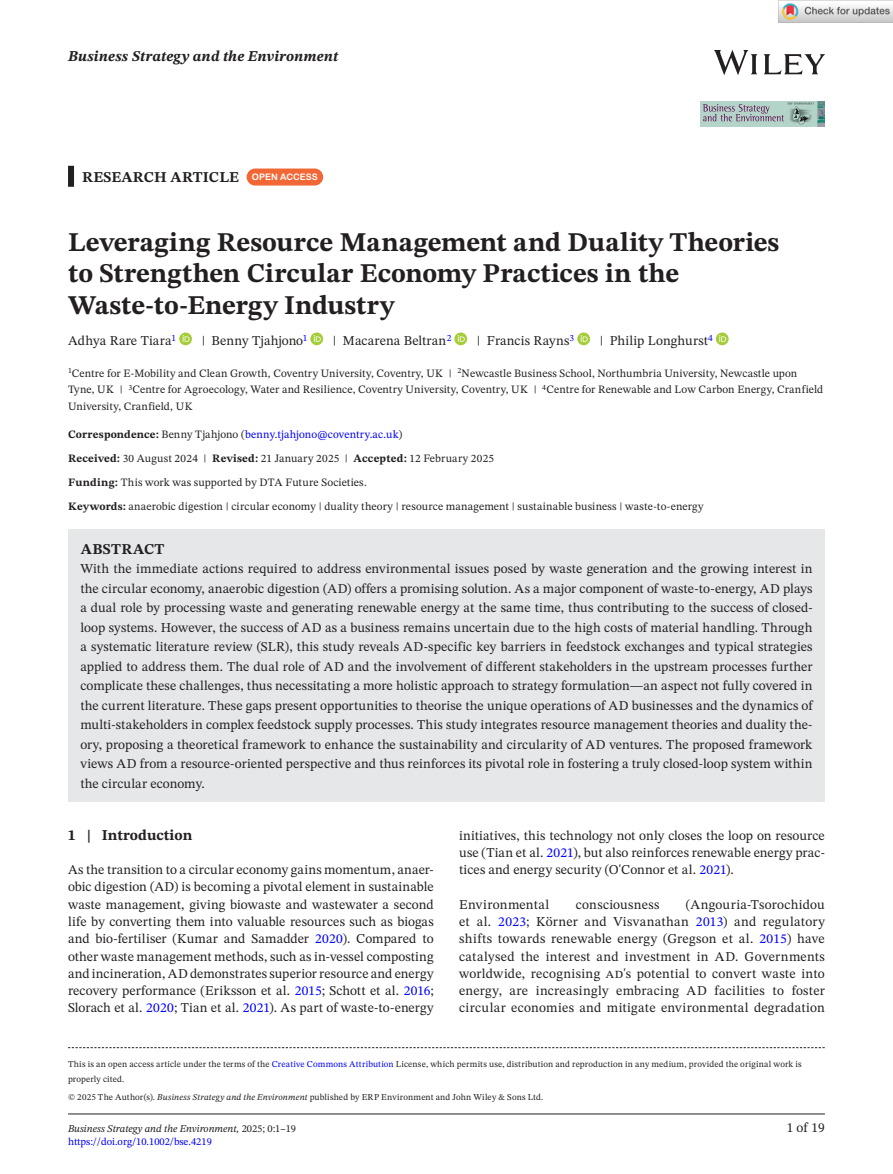
<style>
.page{position:relative;width:893px;height:1174px;background:#fff}
.page>*{position:absolute;margin:0;border:0;box-sizing:border-box;transform-origin:0 0}
.t1{font:700 27px/31.5px "STIX Two Text";color:#231f20}
.t2{font:700 15px "STIX Two Text";letter-spacing:.01em;color:#231f20}
.t3{font:italic 700 15px "STIX Two Text";letter-spacing:.01em;color:#231f20}
.t4{font:13.5px/17.2px "STIX Two Text";letter-spacing:.01em;color:#231f20;text-align:justify}
.t5{font:11.25px/16.5px "STIX Two Text";letter-spacing:.01em;color:#231f20}
.t6{font:italic 10.5px/12.6px "STIX Two Text";color:#231f20}
.t7{font:9px/15px "STIX Two Text";letter-spacing:.02em;color:#231f20}
.s1{font-family:"Arial Rounded MT Bold";font-weight:400;font-size:9px;color:#fff}
.s2{font-weight:700}
.s3{color:#00f}
.s4{font-style:italic}
.s5{font-style:normal}
.s6{font-style:normal;color:#00f}
</style>
<div class="page">
<hr style="left:68px;top:1113px;width:757px;height:1px;background:#231f20">
<img style="left:714px;top:51px;width:111px;height:23px">
<img style="left:700px;top:101px;width:125px;height:25px">
<svg style="left:703px;top:102px;width:111px;height:19px;background:#a1b1b0"></svg>
<div style="left:68px;top:166px;width:6px;height:21px;background:#231f20"></div>
<div style="left:68px;top:529px;width:757px;height:42px;background:#e6e7e9"></div>
<div style="left:68px;top:548px;width:757px;height:253px;background:#e6e7e9"></div>
<div style="left:247px;top:168px;width:76px;height:17px;background:#f16736;border-radius:9px"></div>
<svg style="left:179px;top:332px;width:13px;height:13px"></svg>
<svg style="left:183px;top:335px;width:7px;height:7px"></svg>
<svg style="left:310px;top:332px;width:13px;height:13px"></svg>
<svg style="left:314px;top:335px;width:7px;height:7px"></svg>
<svg style="left:454px;top:332px;width:13px;height:13px"></svg>
<svg style="left:458px;top:335px;width:7px;height:7px"></svg>
<svg style="left:577px;top:332px;width:13px;height:13px"></svg>
<svg style="left:581px;top:335px;width:7px;height:7px"></svg>
<svg style="left:716px;top:332px;width:13px;height:13px"></svg>
<svg style="left:719px;top:335px;width:7px;height:7px"></svg>
<svg style="left:68px;top:1047px;width:757px;height:1px"></svg>
<img style="left:779px;top:0;width:114px;height:23px">
<p class="t3" style="left:68px;top:46px;width:272px">Business Strategy and the Environment</p>
<p class="t2" style="left:82px;top:166px;width:237px">RESEARCH ARTICLE <span class="s1">OPEN ACCESS</span></p>
<h1 class="t1" style="left:68px;top:227px;width:713px">Leveraging Resource Management and Duality Theories to Strengthen Circular Economy Practices in the<br>Waste-to-Energy Industry</h1>
<p class="t4" style="left:68px;top:332px;width:110px">Adhya Rare Tiara<sup>1</sup></p>
<p class="t4" style="left:202px;top:332px;width:107px">| Benny Tjahjono<sup>1</sup></p>
<p class="t4" style="left:333px;top:332px;width:120px">| Macarena Beltran<sup>2</sup></p>
<p class="t4" style="left:477px;top:332px;width:99px">| Francis Rayns<sup>3</sup></p>
<p class="t4" style="left:600px;top:332px;width:115px">| Philip Longhurst<sup>4</sup></p>
<p class="t5" style="left:68px;top:365px;width:757px"><sup>1</sup>Centre for E-Mobility and Clean Growth, Coventry University, Coventry, UK | <sup>2</sup>Newcastle Business School, Northumbria University, Newcastle upon<br>Tyne, UK | <sup>3</sup>Centre for Agroecology, Water and Resilience, Coventry University, Coventry, UK | <sup>4</sup>Centre for Renewable and Low Carbon Energy, Cranfield<br>University, Cranfield, UK</p>
<p class="t5" style="left:68px;top:422px;width:427px;line-height:24px"><span class="s2">Correspondence:</span> Benny Tjahjono (<span class="s3">benny.tjahjono@coventry.ac.uk</span>)<br><span class="s2">Received:</span> 30 August 2024 | <span class="s2">Revised:</span> 21 January 2025 | <span class="s2">Accepted:</span> 12 February 2025<br><span class="s2">Funding:</span> This work was supported by DTA Future Societies.</p>
<p class="t5" style="left:68px;top:498px;width:637px"><span class="s2">Keywords:</span> anaerobic digestion | circular economy | duality theory | resource management | sustainable business | waste-to-energy</p>
<p class="t2" style="left:81px;top:538px;width:85px">ABSTRACT</p>
<p class="t4" style="left:80px;top:559px;width:734px;line-height:19.5px">With the immediate actions required to address environmental issues posed by waste generation and the growing interest in the circular economy, anaerobic digestion (AD) offers a promising solution. As a major component of waste-to-energy, AD plays a dual role by processing waste and generating renewable energy at the same time, thus contributing to the success of closed&shy;loop systems. However, the success of AD as a business remains uncertain due to the high costs of material handling. Through a systematic literature review (SLR), this study reveals AD-specific key barriers in feedstock exchanges and typical strategies applied to address them. The dual role of AD and the involvement of different stakeholders in the upstream processes further complicate these challenges, thus necessitating a more holistic approach to strategy formulation—an aspect not fully covered in the current literature. These gaps present opportunities to theorise the unique operations of AD businesses and the dynamics of multi-stakeholders in complex feedstock supply processes. This study integrates resource management theories and duality the&shy;ory, proposing a theoretical framework to enhance the sustainability and circularity of AD ventures. The proposed framework views AD from a resource-oriented perspective and thus reinforces its pivotal role in fostering a truly closed-loop system within the circular economy.</p>
<p class="t2" style="left:68px;top:824px;width:126px">1 | Introduction</p>
<p class="t4" style="left:68px;top:861px;width:367px">As the transition to a circular economy gains momentum, anaer&shy;obic digestion (AD) is becoming a pivotal element in sustainable waste management, giving biowaste and wastewater a second life by converting them into valuable resources such as biogas and bio-fertiliser (Kumar and Samadder <span class="s3">2020</span>). Compared to other waste management methods, such as in-vessel composting and incineration, AD demonstrates superior resource and energy recovery performance (Eriksson et al. <span class="s3">2015</span>; Schott et al. <span class="s3">2016</span>; Slorach et al. <span class="s3">2020</span>; Tian et al. <span class="s3">2021</span>). As part of waste-to-energy</p>
<p class="t4" style="left:459px;top:826px;width:367px">initiatives, this technology not only closes the loop on resource use (Tian et al. <span class="s3">2021</span>), but also reinforces renewable energy prac&shy;tices and energy security (O'Connor et al. <span class="s3">2021</span>).</p>
<p class="t4" style="left:459px;top:895px;width:92px">Environmental</p>
<p class="t4" style="left:576px;top:895px;width:85px">consciousness</p>
<p class="t4" style="left:459px;top:895px;width:367px;text-indent:227px">(Angouria-Tsorochidou et al. <span class="s3">2023</span>; Körner and Visvanathan <span class="s3">2013</span>) and regulatory shifts towards renewable energy (Gregson et al. <span class="s3">2015</span>) have catalysed the interest and investment in AD. Governments worldwide, recognising ad's potential to convert waste into energy, are increasingly embracing AD facilities to foster circular economies and mitigate environmental degradation</p>
<p class="t7" style="left:68px;top:1056px;width:735px">This is an open access article under the terms of the <span class="s3">Creative Commons Attribution</span> License, which permits use, distribution and reproduction in any medium, provided the original work is properly cited.</p>
<p class="t7" style="left:68px;top:1089px;width:477px">© 2025 The Author(s). <span class="s4">Business Strategy and the Environment</span> published by ERP Environment and John Wiley &amp; Sons Ltd.</p>
<p class="t6" style="left:68px;top:1122px;width:230px">Business Strategy and the Environment, <span class="s5">2025; 0:1–19 </span><span class="s6">https://doi.org/10.1002/bse.4219</span></p>
<p class="t4" style="left:787px;top:1119px;width:40px">1 of 19</p>
</div>
